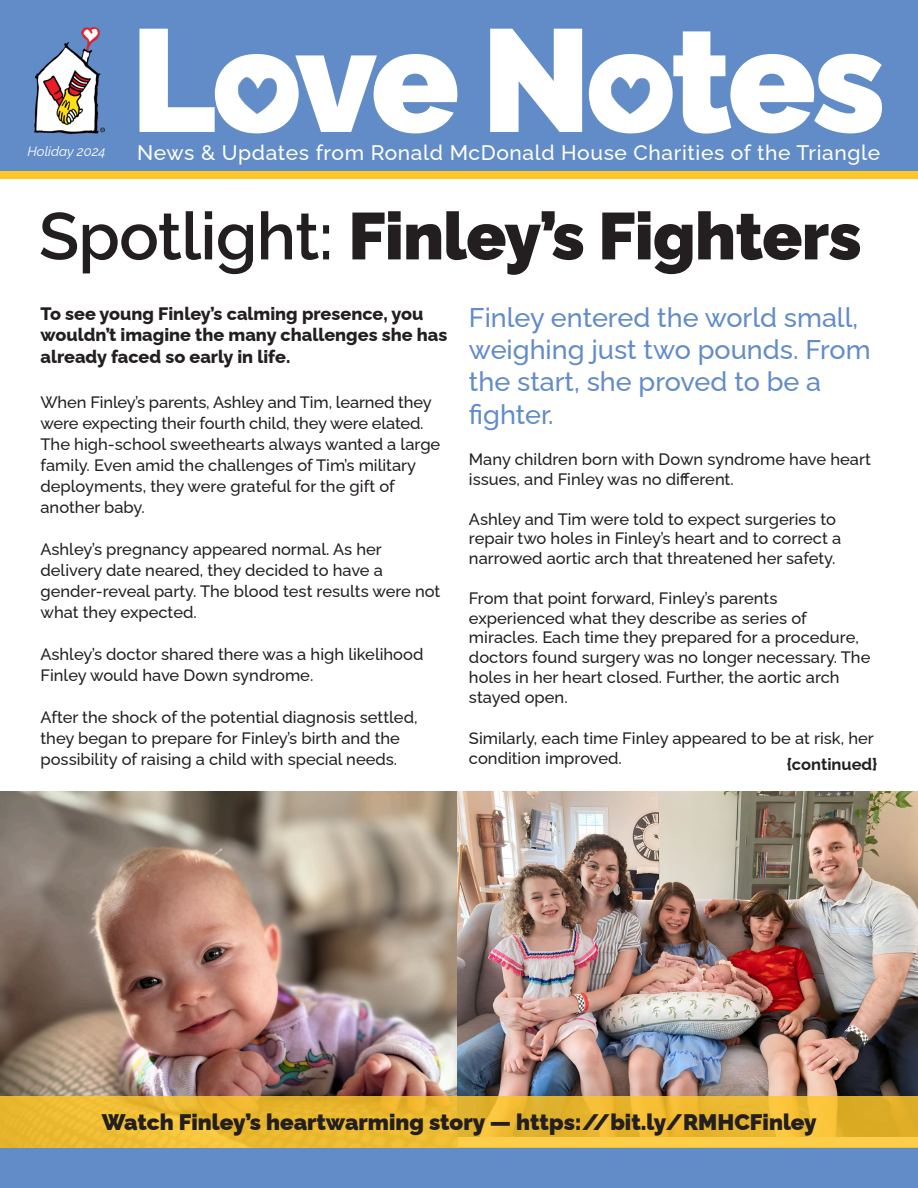
<style>
.page{position:relative;width:918px;height:1188px;background:#fff}
.page>*{position:absolute;margin:0;border:0;box-sizing:border-box;transform-origin:0 0}
.t1{font:900 145.5px "Raleway";letter-spacing:-.035em;color:#fff}
.t2{font:900 66px "Raleway";letter-spacing:-.01em;color:#231f20}
.t3{font:500 27px/32.4px "Raleway";color:#628cc8}
.t4{font:900 22.5px "Raleway";color:#231f20}
.t5{font:500 21px "Raleway";letter-spacing:.03em;color:#fff}
.t6{font:800 18px/21.6px "Raleway";color:#231f20}
.t7{font:500 16.5px/21px "Raleway";color:#231f20}
.t8{font:700 16.5px "Raleway";color:#231f20}
.t9{font:italic 13.5px "Raleway";color:#fff}
.s1{font-weight:600}
</style>
<div class="page">
<div style="left:0;top:0;width:918px;height:176px;background:#628cc8"></div>
<div style="left:1px;top:171px;width:917px;height:8px;background:#fec627"></div>
<div style="left:0;top:1147px;width:918px;height:41px;background:#628cc8"></div>
<img style="left:34px;top:27px;width:71px;height:107px">
<div style="left:237px;top:71px;width:37px;height:51px;background:#fff;border-radius:50%"></div>
<div style="left:616px;top:65px;width:36px;height:51px;background:#fff;border-radius:50%"></div>
<img style="left:237px;top:76px;width:40px;height:38px">
<img style="left:611px;top:76px;width:40px;height:38px">
<img style="left:0;top:791px;width:458px;height:306px">
<img style="left:458px;top:791px;width:460px;height:306px">
<svg style="left:0;top:1097px;width:918px;height:51px;background:#ecba32"></svg>
<p class="t9" style="left:28px;top:141px;width:80px">Holiday 2024</p>
<p class="t1" style="left:131px;top:-36px;width:756px">Love Notes</p>
<p class="t5" style="left:137px;top:136px;width:745px">News &amp; Updates from Ronald McDonald House Charities of the Triangle</p>
<p class="t2" style="left:39px;top:183px;width:824px"><span class="s1">Spotlight:</span> Finley’s Fighters</p>
<p class="t6" style="left:40px;top:301px;width:408px">To see young Finley’s calming presence, you wouldn’t imagine the many challenges she has already faced so early in life.</p>
<p class="t7" style="left:40px;top:390px;width:401px">When Finley’s parents, Ashley and Tim, learned they were expecting their fourth child, they were elated.<br>The high-school sweethearts always wanted a large family. Even amid the challenges of Tim’s military</p>
<p class="t7" style="left:40px;top:474px;width:356px">deployments, they were grateful for the gift of</p>
<p class="t7" style="left:40px;top:495px;width:106px">another baby.</p>
<p class="t7" style="left:40px;top:537px;width:343px">Ashley’s pregnancy appeared normal. As her</p>
<p class="t7" style="left:40px;top:558px;width:344px">delivery date neared, they decided to have a</p>
<p class="t7" style="left:40px;top:579px;width:401px">gender-reveal party. The blood test results were not what they expected.</p>
<p class="t7" style="left:40px;top:642px;width:384px">Ashley’s doctor shared there was a high likelihood<br>Finley would have Down syndrome.</p>
<p class="t7" style="left:40px;top:705px;width:379px">After the shock of the potential diagnosis settled, they began to prepare for Finley’s birth and the</p>
<p class="t7" style="left:40px;top:747px;width:358px">possibility of raising a child with special needs.</p>
<p class="t3" style="left:469px;top:298px;width:391px">Finley entered the world small,</p>
<p class="t3" style="left:469px;top:330px;width:403px">weighing just two pounds. From the start, she proved to be a fighter.</p>
<p class="t7" style="left:469px;top:448px;width:403px;line-height:19.8px">Many children born with Down syndrome have heart issues, and Finley was no different.</p>
<p class="t7" style="left:469px;top:507px;width:369px">Ashley and Tim were told to expect surgeries to</p>
<p class="t7" style="left:469px;top:526px;width:374px">repair two holes in Finley’s heart and to correct a</p>
<p class="t7" style="left:469px;top:546px;width:368px">narrowed aortic arch that threatened her safety.</p>
<p class="t7" style="left:469px;top:586px;width:310px">From that point forward, Finley’s parents</p>
<p class="t7" style="left:469px;top:606px;width:339px">experienced what they describe as series of</p>
<p class="t7" style="left:469px;top:626px;width:403px;line-height:19.8px">miracles. Each time they prepared for a procedure, doctors found surgery was no longer necessary. The holes in her heart closed. Further, the aortic arch stayed open.</p>
<p class="t7" style="left:469px;top:727px;width:406px;line-height:19.8px">Similarly, each time Finley appeared to be at risk, her condition improved.</p>
<p class="t8" style="left:787px;top:751px;width:92px">{continued}</p>
<p class="t4" style="left:102px;top:1104px;width:717px">Watch Finley’s heartwarming story — https://bit.ly/RMHCFinley</p>
</div>
